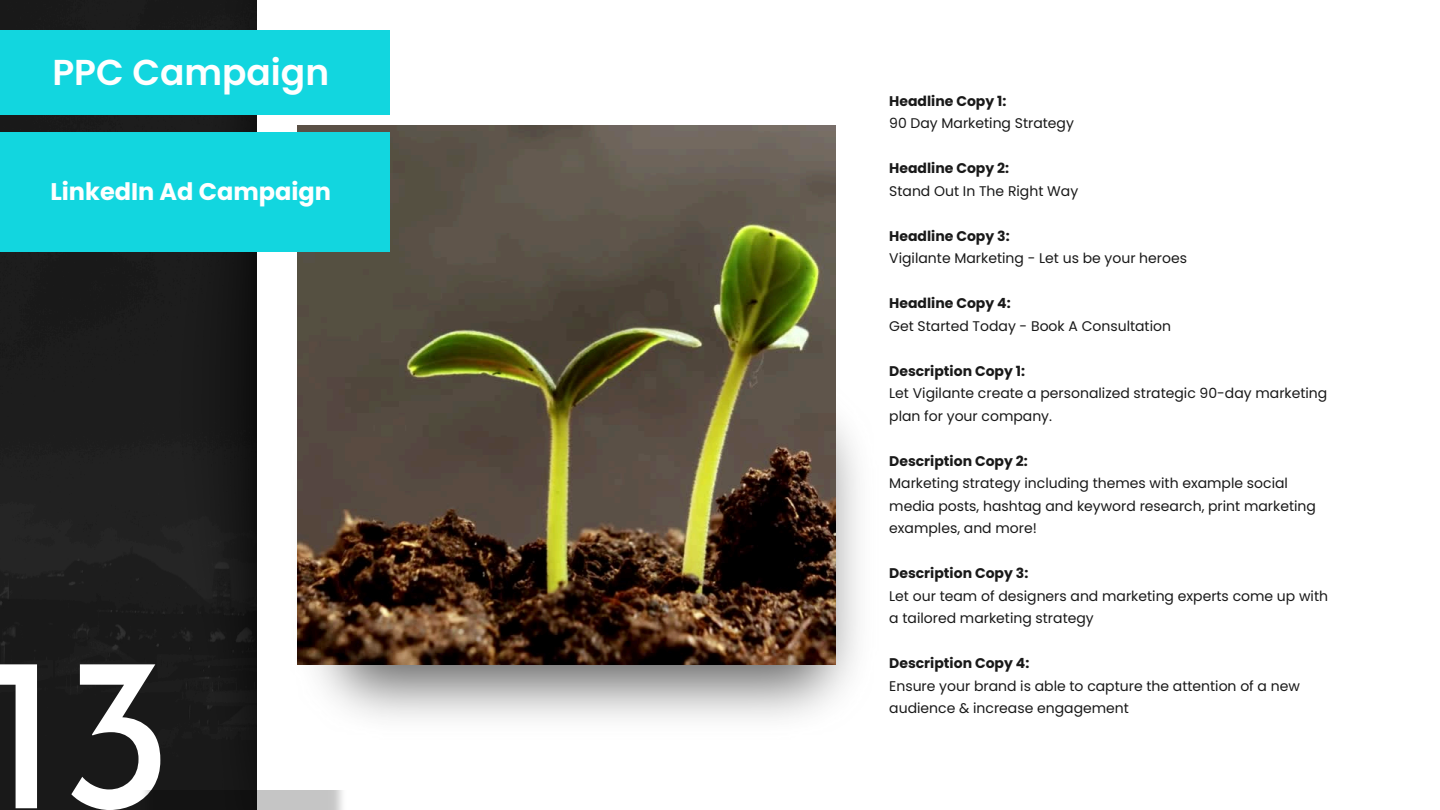
<style>
.page{position:relative;width:1440px;height:810px;background:#fff}
.page>*{position:absolute;margin:0;border:0;box-sizing:border-box;transform-origin:0 0}
.t1{font:218.7px "Josefin Sans";color:#fff}
.t2{font:600 36px "Poppins";color:#fff}
.t3{font:700 24.1px "Poppins";color:#fff}
.t4{font:14px/22.5px "Poppins";color:#191919}
.t5{font:700 14px "Poppins";color:#191919}
</style>
<div class="page">
<div style="left:0;top:0;width:257px;height:810px;background:#1d1d1d"></div>
<img style="left:178px;top:0;width:78px;height:790px">
<img style="left:297px;top:423px;width:561px;height:295px">
<img style="left:140px;top:790px;width:203px;height:20px">
<img style="left:297px;top:126px;width:539px;height:538px">
<div style="left:0;top:31px;width:390px;height:84px;background:#12d6df"></div>
<div style="left:0;top:132px;width:390px;height:120px;background:#12d6df"></div>
<h2 class="t2" style="left:52px;top:47px;width:278px">PPC Campaign</h2>
<h1 class="t3" style="left:50px;top:174px;width:282px">LinkedIn Ad Campaign</h1>
<p class="t1" style="left:-12px;top:644px;width:188px">13</p>
<p class="t5" style="left:889px;top:91px;width:119px">Headline Copy 1:</p>
<p class="t4" style="left:889px;top:112px;width:186px">90 Day Marketing Strategy</p>
<p class="t5" style="left:889px;top:159px;width:121px">Headline Copy 2:</p>
<p class="t4" style="left:889px;top:180px;width:190px">Stand Out In The Right Way</p>
<p class="t5" style="left:889px;top:226px;width:122px">Headline Copy 3:</p>
<p class="t4" style="left:889px;top:247px;width:299px">Vigilante Marketing - Let us be your heroes</p>
<p class="t5" style="left:889px;top:294px;width:123px">Headline Copy 4:</p>
<p class="t4" style="left:889px;top:315px;width:283px">Get Started Today - Book A Consultation</p>
<p class="t5" style="left:889px;top:361px;width:137px">Description Copy 1:</p>
<p class="t4" style="left:889px;top:382px;width:440px">Let Vigilante create a personalized strategic 90-day marketing plan for your company.</p>
<p class="t5" style="left:889px;top:451px;width:140px">Description Copy 2:</p>
<p class="t4" style="left:889px;top:472px;width:428px">Marketing strategy including themes with example social media posts, hashtag and keyword research, print marketing examples, and more!</p>
<p class="t5" style="left:889px;top:564px;width:141px">Description Copy 3:</p>
<p class="t4" style="left:889px;top:585px;width:440px">Let our team of designers and marketing experts come up with a tailored marketing strategy</p>
<p class="t5" style="left:889px;top:654px;width:142px">Description Copy 4:</p>
<p class="t4" style="left:889px;top:675px;width:412px">Ensure your brand is able to capture the attention of a new audience &amp; increase engagement</p>
</div>
